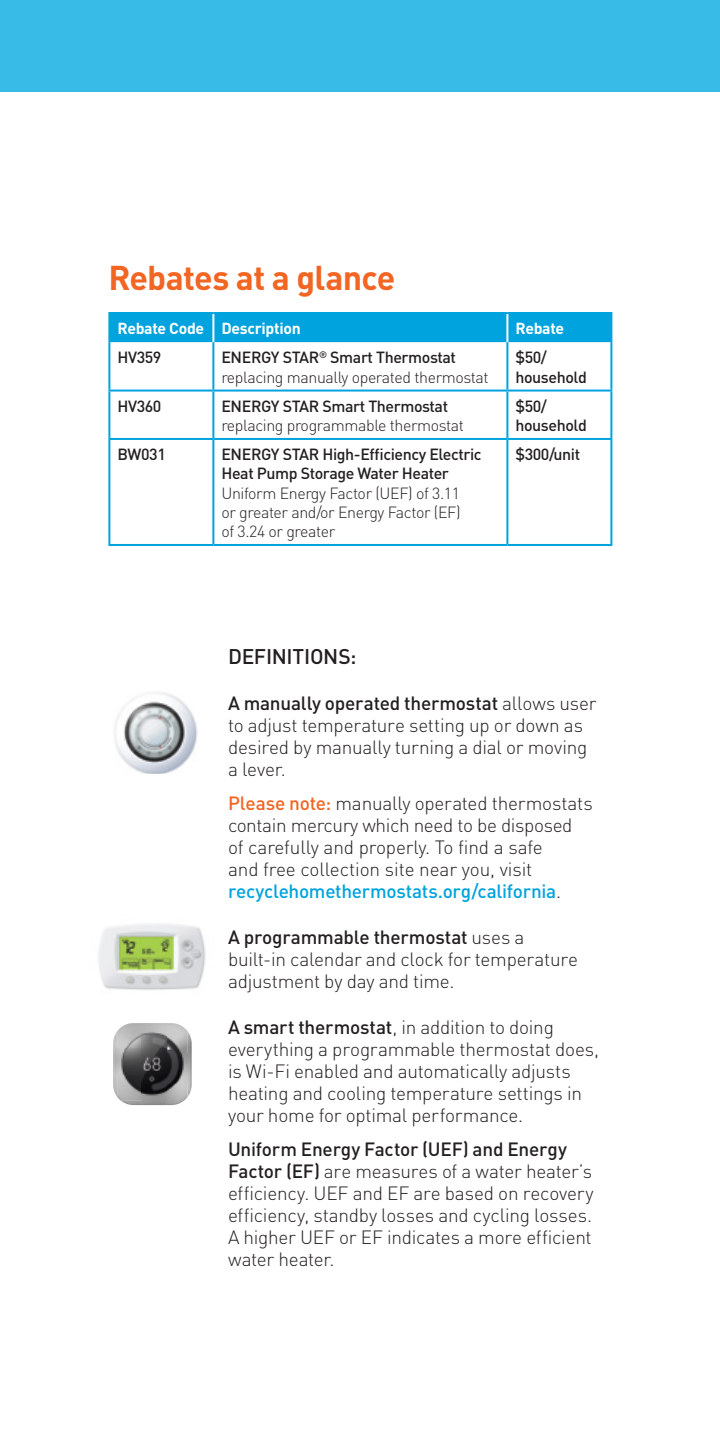
<style>
.page{position:relative;width:720px;height:1440px;background:#fff}
.page>*{position:absolute;margin:0;border:0;box-sizing:border-box;transform-origin:0 0}
.Chart_Header_17pt{font:700 34px "DIN Pro";letter-spacing:-.025em;color:#f26522}
.Def_header{font:500 21px "DIN Pro";letter-spacing:-.015em;color:#231f20}
.Body_Text_Light{font:300 19px/22px "DIN Pro";letter-spacing:-.01em;color:#231f20}
.Body_Text_Light_Firs{font:300 19px/22px "DIN Pro";letter-spacing:-.01em;color:#231f20}
.Table_Body_Medium{font:300 16px/19.2px "DIN";letter-spacing:-.025em;color:#231f20}
.Table_Body_Medium-2{font:500 16px/19.2px "DIN";letter-spacing:-.025em;color:#231f20}
.Table_Header_2_White{font:700 15.8px "DIN";letter-spacing:-.02em;color:#fff}
.s1{font-weight:500}
.s2{font-weight:500;color:#f26522}
.s3{font-weight:500;color:#00a3dd}
</style>
<div class="page">
<div style="left:0;top:0;width:720px;height:92px;background:#38bbe6"></div>
<div style="left:110px;top:314px;width:500px;height:28px;background:#00a3dd"></div>
<hr style="left:108px;top:312px;width:105px;height:2px;background:#00a3dd">
<hr style="left:108px;top:314px;width:2px;height:28px;background:#00a3dd">
<hr style="left:213px;top:312px;width:294px;height:2px;background:#00a3dd">
<hr style="left:507px;top:312px;width:105px;height:2px;background:#00a3dd">
<hr style="left:610px;top:314px;width:2px;height:28px;background:#00a3dd">
<hr style="left:108px;top:342px;width:2px;height:48px;background:#00a3dd">
<hr style="left:212px;top:342px;width:2px;height:48px;background:#00a3dd">
<hr style="left:506px;top:342px;width:2px;height:48px;background:#00a3dd">
<hr style="left:610px;top:342px;width:2px;height:48px;background:#00a3dd">
<hr style="left:108px;top:390px;width:105px;height:2px;background:#00a3dd">
<hr style="left:108px;top:392px;width:2px;height:46px;background:#00a3dd">
<hr style="left:213px;top:390px;width:294px;height:2px;background:#00a3dd">
<hr style="left:212px;top:392px;width:2px;height:46px;background:#00a3dd">
<hr style="left:507px;top:390px;width:105px;height:2px;background:#00a3dd">
<hr style="left:506px;top:392px;width:2px;height:46px;background:#00a3dd">
<hr style="left:610px;top:392px;width:2px;height:46px;background:#00a3dd">
<hr style="left:108px;top:438px;width:105px;height:2px;background:#00a3dd">
<hr style="left:108px;top:440px;width:2px;height:104px;background:#00a3dd">
<hr style="left:213px;top:438px;width:294px;height:2px;background:#00a3dd">
<hr style="left:212px;top:440px;width:2px;height:104px;background:#00a3dd">
<hr style="left:507px;top:438px;width:105px;height:2px;background:#00a3dd">
<hr style="left:506px;top:440px;width:2px;height:104px;background:#00a3dd">
<hr style="left:610px;top:440px;width:2px;height:104px;background:#00a3dd">
<hr style="left:108px;top:544px;width:105px;height:2px;background:#00a3dd">
<hr style="left:213px;top:544px;width:294px;height:2px;background:#00a3dd">
<hr style="left:507px;top:544px;width:105px;height:2px;background:#00a3dd">
<hr style="left:212px;top:314px;width:2px;height:28px;background:#fff">
<hr style="left:506px;top:314px;width:2px;height:28px;background:#fff">
<img style="left:114px;top:692px;width:84px;height:82px">
<img style="left:98px;top:924px;width:108px;height:66px">
<img style="left:117px;top:1023px;width:50px;height:78px">
<img style="left:167px;top:1023px;width:21px;height:82px">
<svg style="left:188px;top:1087px;width:4px;height:9px"></svg>
<img style="left:121px;top:1101px;width:46px;height:4px">
<h1 class="Chart_Header_17pt" style="left:108px;top:249px;width:289px">Rebates at a glance</h1>
<p class="Table_Header_2_White" style="left:117px;top:318px;width:88px">Rebate Code</p>
<p class="Table_Header_2_White" style="left:221px;top:318px;width:81px">Description</p>
<p class="Table_Header_2_White" style="left:515px;top:318px;width:50px">Rebate</p>
<p class="Table_Body_Medium-2" style="left:117px;top:347px;width:46px">HV359</p>
<p class="Table_Body_Medium" style="left:221px;top:348px;width:269px"><span class="s1">ENERGY STAR</span><sup>®</sup> <span class="s1">Smart Thermostat </span>replacing manually operated thermostat</p>
<p class="Table_Body_Medium-2" style="left:515px;top:347px;width:73px">$50/ household</p>
<p class="Table_Body_Medium-2" style="left:117px;top:396px;width:46px">HV360</p>
<p class="Table_Body_Medium" style="left:221px;top:396px;width:244px"><span class="s1">ENERGY STAR Smart Thermostat </span>replacing programmable thermostat</p>
<p class="Table_Body_Medium-2" style="left:515px;top:396px;width:73px">$50/ household</p>
<p class="Table_Body_Medium-2" style="left:117px;top:444px;width:50px">BW031</p>
<p class="Table_Body_Medium-2" style="left:221px;top:444px;width:262px">ENERGY STAR High-Efficiency Electric<br>Heat Pump Storage Water Heater</p>
<p class="Table_Body_Medium" style="left:221px;top:483px;width:241px;text-align:justify">Uniform Energy Factor (UEF) of 3.11 or greater and/or Energy Factor (EF) of 3.24 or greater</p>
<p class="Table_Body_Medium-2" style="left:515px;top:444px;width:66px">$300/unit</p>
<h2 class="Def_header" style="left:228px;top:639px;width:130px">DEFINITIONS:</h2>
<p class="Body_Text_Light_Firs" style="left:228px;top:691px;width:370px"><span class="s1">A manually operated thermostat</span> allows user to adjust temperature setting up or down as desired by manually turning a dial or moving a lever.</p>
<p class="Body_Text_Light" style="left:228px;top:791px;width:366px"><span class="s2">Please note:</span> manually operated thermostats contain mercury which need to be disposed of carefully and properly. To find a safe<br>and free collection site near you, visit <span class="s3">recyclehomethermostats.org/california</span>.</p>
<p class="Body_Text_Light" style="left:228px;top:925px;width:352px"><span class="s1">A programmable thermostat</span> uses a built-in calendar and clock for temperature adjustment by day and time.</p>
<p class="Body_Text_Light_Firs" style="left:228px;top:1015px;width:373px"><span class="s1">A smart thermostat</span>, in addition to doing everything a programmable thermostat does, is Wi-Fi enabled and automatically adjusts heating and cooling temperature settings in your home for optimal performance.</p>
<p class="Body_Text_Light" style="left:228px;top:1137px;width:367px"><span class="s1">Uniform Energy Factor (UEF) and Energy Factor (EF)</span> are measures of a water heater’s efficiency. UEF and EF are based on recovery efficiency, standby losses and cycling losses.<br>A higher UEF or EF indicates a more efficient water heater.</p>
</div>
